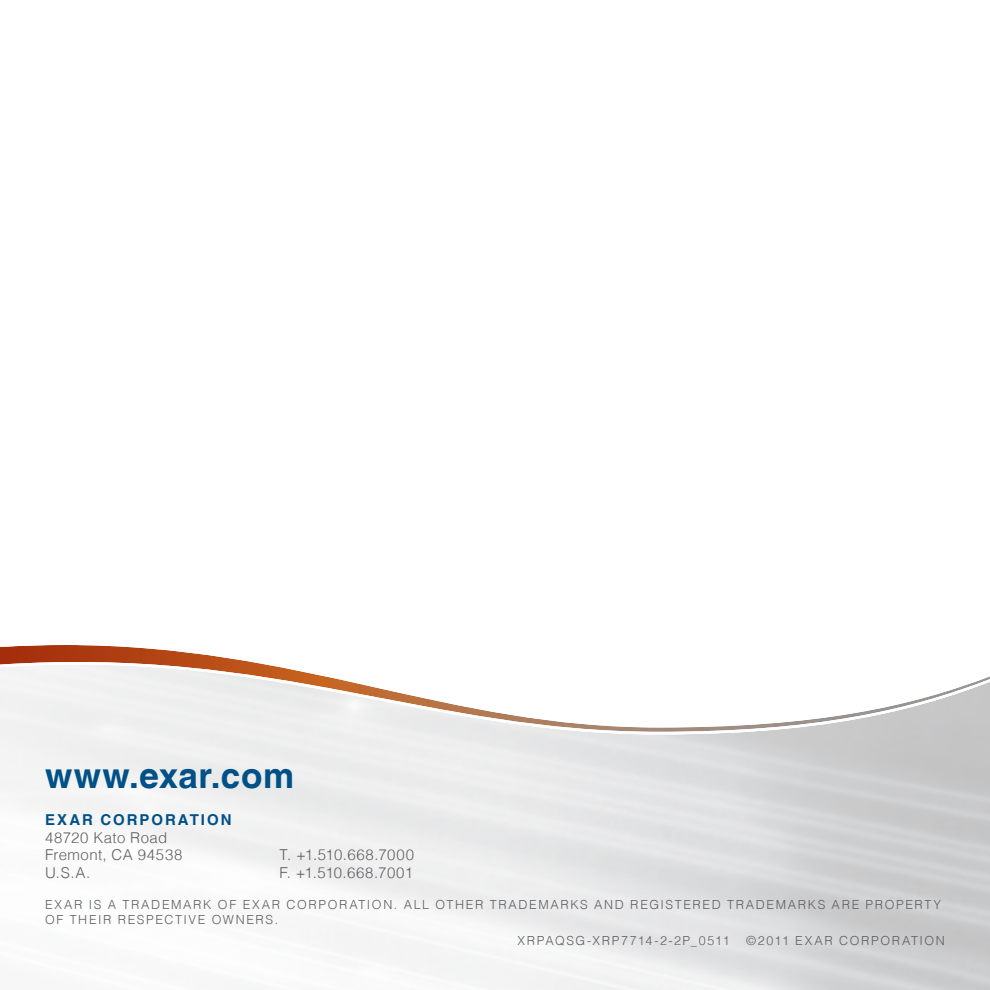
<style>
.page{position:relative;width:990px;height:990px;background:#fff}
.page>*{position:absolute;margin:0;border:0;box-sizing:border-box;transform-origin:0 0}
.t1{font:700 35px "Helvetica LT";letter-spacing:.015em;color:#005187}
.t2{font:300 15px/17.5px "Helvetica LT";letter-spacing:.03em;color:#5f5f62}
.t3{font:700 15px "Helvetica LT";letter-spacing:.13em;color:#005187}
.t4{font:300 12.5px/15px "Helvetica LT";letter-spacing:.135em;color:#5f5f62}
</style>
<div class="page">
<svg style="left:0;top:645px;width:990px;height:87px"></svg>
<h1 class="t1" style="left:45px;top:754px;width:251px">www.exar.com</h1>
<p class="t3" style="left:45px;top:811px;width:188px">EXAR CORPORATION</p>
<p class="t2" style="left:45px;top:828px;width:139px">48720 Kato Road<br>Fremont, CA 94538<br>U.S.A.</p>
<p class="t2" style="left:279px;top:846px;width:136px">T. +1.510.668.7000<br>F. +1.510.668.7001</p>
<p class="t4" style="left:45px;top:897px;width:898px">EXAR IS A TRADEMARK OF EXAR CORPORATION. ALL OTHER TRADEMARKS AND REGISTERED TRADEMARKS ARE PROPERTY<br>OF THEIR RESPECTIVE OWNERS.</p>
<p class="t4" style="left:518px;top:933px;width:214px">XRPAQSG-XRP7714-2-2P_0511</p>
<p class="t4" style="left:746px;top:933px;width:200px">©2011 EXAR CORPORATION</p>
</div>
